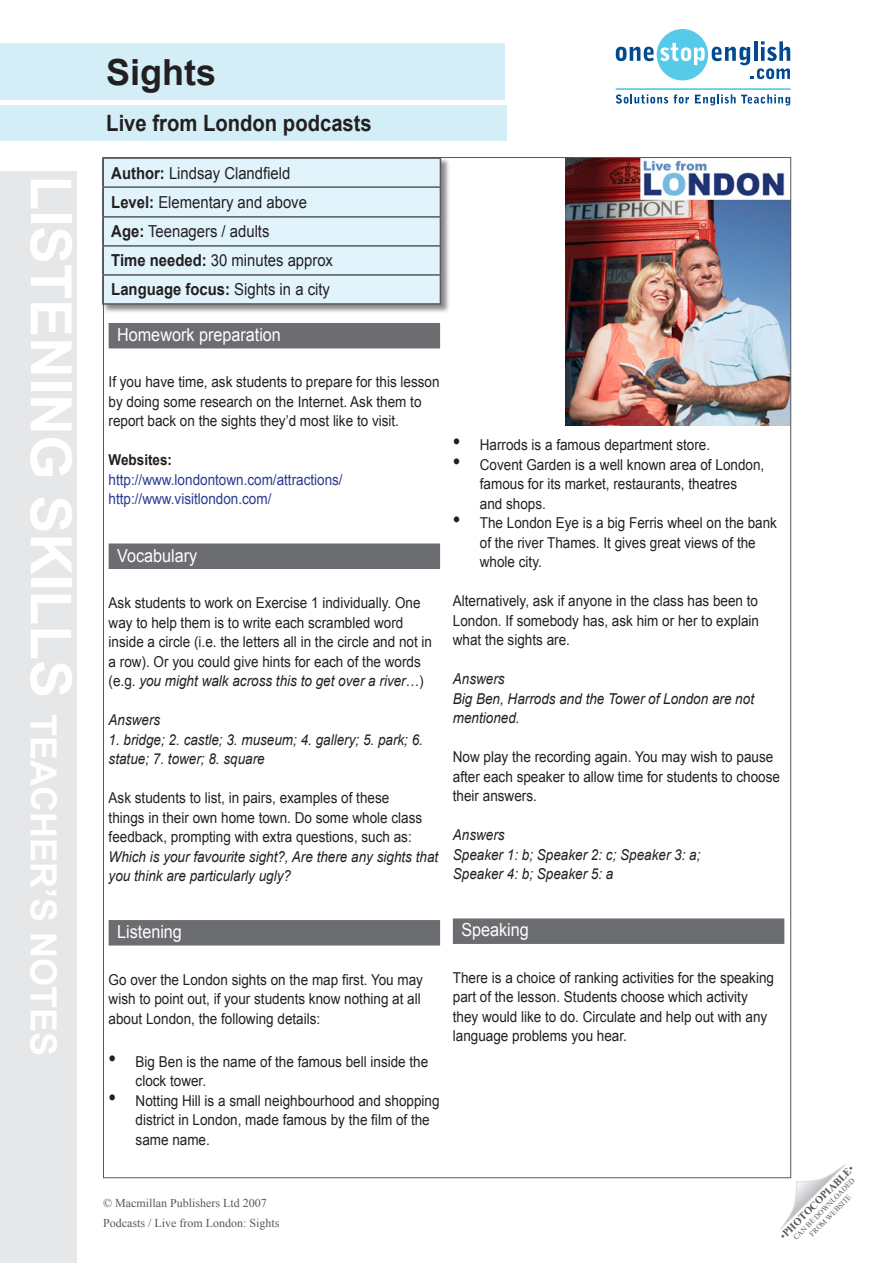
<style>
.page{position:relative;width:893px;height:1263px;background:#fff}
.page>*{position:absolute;margin:0;border:0;box-sizing:border-box;transform-origin:0 0}
.t1{font:700 57px "Arial";color:#fff}
.Title_in_blue_box{font:700 36px "Arial";color:#231f20}
.Title_in_blue_box-2{font:700 22.5px "Arial";color:#231f20;scale:.9 1}
.B_Head{font:18px "Arial";color:#fff;scale:.9 1}
.TG_notes{font:16.5px "Arial";color:#231f20;scale:.9 1}
.TG_notes-2{font:700 16.5px "Arial";color:#231f20;scale:.9 1}
.body_text{font:15px/19.5px "Arial";color:#231f20;scale:.9 1}
.body_text-2{font:italic 15px/19.5px "Arial";color:#231f20;scale:.9 1}
.body_text-3{font:15px "Arial";color:#273a8f;scale:.9 1}
.body_text-4{font:700 15px "Arial";color:#231f20;scale:.9 1}
.t2{font:12px "Times New Roman";color:#57585a}
.t3{font:700 10.5px "Times New Roman";color:#57585a}
.t4{font:7.5px "Times New Roman";color:#57585a}
.s1{font-size:36px}
.s2{font-weight:700}
.s3{font-weight:400}
.s4{font-style:italic}
.s5{font-size:24px}
</style>
<div class="page">
<svg style="left:780px;top:1164px;width:65px;height:65px"></svg>
<div style="left:109px;top:323px;width:331px;height:25px;background:#6c6d70"></div>
<div style="left:109px;top:543px;width:331px;height:26px;background:#6c6d70"></div>
<div style="left:109px;top:920px;width:331px;height:25px;background:#6c6d70"></div>
<div style="left:453px;top:918px;width:331px;height:26px;background:#6c6d70"></div>
<img style="left:566px;top:159px;width:223px;height:267px">
<div style="left:0;top:44px;width:505px;height:56px;background:#d4eef7"></div>
<div style="left:0;top:106px;width:506px;height:35px;background:#d4eef7"></div>
<div style="left:0;top:171px;width:77px;height:1092px;background:#e6e7e9"></div>
<div style="left:102px;top:157px;width:401px;height:184px;background:#231f20;opacity:.52"></div>
<div style="left:105px;top:159px;width:335px;height:144px;background:#e1f4fc"></div>
<hr style="left:102px;top:157px;width:339px;height:2px;background:#57585a">
<hr style="left:102px;top:159px;width:2px;height:27px;background:#57585a">
<hr style="left:102px;top:186px;width:339px;height:2px;background:#57585a">
<hr style="left:102px;top:188px;width:2px;height:28px;background:#57585a">
<hr style="left:102px;top:216px;width:339px;height:2px;background:#57585a">
<hr style="left:102px;top:218px;width:2px;height:27px;background:#57585a">
<hr style="left:102px;top:245px;width:339px;height:2px;background:#57585a">
<hr style="left:102px;top:247px;width:2px;height:27px;background:#57585a">
<hr style="left:102px;top:274px;width:339px;height:2px;background:#57585a">
<hr style="left:102px;top:276px;width:2px;height:27px;background:#57585a">
<svg style="left:440px;top:159px;width:1px;height:144px"></svg>
<hr style="left:102px;top:303px;width:339px;height:2px;background:#57585a">
<svg style="left:616px;top:29px;width:174px;height:51px"></svg>
<svg style="left:616px;top:94px;width:73px;height:10px"></svg>
<svg style="left:695px;top:94px;width:95px;height:12px"></svg>
<hr style="left:616px;top:88px;width:174px;height:2px;background:#55cae9">
<p class="t1" style="left:88px;top:175px;width:879px;rotate:90deg">LISTENING SKILLS <span class="s1">teacher’s notes</span></p>
<p class="Title_in_blue_box" style="left:106px;top:49px;width:112px">Sights</p>
<p class="Title_in_blue_box-2" style="left:106px;top:109px;width:297px">Live from London podcasts</p>
<p class="TG_notes" style="left:111px;top:162px;width:200px"><span class="s2">Author:</span> Lindsay Clandfield</p>
<p class="TG_notes" style="left:111px;top:191px;width:219px"><span class="s2">Level:</span> Elementary and above</p>
<p class="TG_notes" style="left:111px;top:221px;width:177px"><span class="s2">Age:</span> Teenagers / adults</p>
<p class="TG_notes" style="left:111px;top:250px;width:248px"><span class="s2">Time needed:</span> 30 minutes approx</p>
<p class="TG_notes-2" style="left:111px;top:279px;width:244px">Language focus: <span class="s3">Sights in a city</span></p>
<p class="B_Head" style="left:117px;top:323px;width:184px">Homework preparation</p>
<p class="body_text" style="left:109px;top:373px;width:369px">If you have time, ask students to prepare for this lesson by doing some research on the Internet. Ask them to report back on the sights they’d most like to visit.</p>
<p class="body_text-4" style="left:109px;top:450px;width:72px">Websites:</p>
<p class="body_text-3" style="left:109px;top:470px;width:262px">http://www.londontown.com/attractions/</p>
<p class="body_text-3" style="left:109px;top:489px;width:182px">http://www.visitlondon.com/</p>
<p class="B_Head" style="left:117px;top:543px;width:91px">Vocabulary</p>
<p class="body_text" style="left:109px;top:593px;width:361px">Ask students to work on Exercise 1 individually. One way to help them is to write each scrambled word inside a circle (i.e. the letters all in the circle and not in a row). Or you could give hints for each of the words (e.g. <span class="s4">you might walk across this to get over a river</span>…)</p>
<p class="body_text-2" style="left:109px;top:710px;width:59px">Answers</p>
<p class="body_text-2" style="left:109px;top:730px;width:351px">1. bridge; 2. castle; 3. museum; 4. gallery; 5. park; 6. statue; 7. tower; 8. square</p>
<p class="body_text" style="left:109px;top:788px;width:368px">Ask students to list, in pairs, examples of these<br>things in their own home town. Do some whole class feedback, prompting with extra questions, such as:<br><span class="s4">Which is your favourite sight?, Are there any sights that you think are particularly ugly?</span></p>
<p class="body_text" style="left:453px;top:435px;width:287px"><span class="s5">•</span> Harrods is a famous department store.</p>
<p class="body_text" style="left:480px;top:455px;width:317px;text-indent:-27px"><span class="s5">•</span> Covent Garden is a well known area of London, famous for its market, restaurants, theatres<br>and shops.</p>
<p class="body_text" style="left:480px;top:513px;width:332px;text-indent:-27px"><span class="s5">•</span> The London Eye is a big Ferris wheel on the bank of the river Thames. It gives great views of the whole city.</p>
<p class="body_text" style="left:453px;top:591px;width:342px;text-align:justify">Alternatively, ask if anyone in the class has been to London. If somebody has, ask him or her to explain what the sights are.</p>
<p class="body_text-2" style="left:453px;top:670px;width:59px">Answers</p>
<p class="body_text-2" style="left:453px;top:689px;width:336px">Big Ben, Harrods and the Tower of London are not mentioned.</p>
<p class="body_text" style="left:453px;top:747px;width:365px">Now play the recording again. You may wish to pause after each speaker to allow time for students to choose their answers.</p>
<p class="body_text-2" style="left:453px;top:826px;width:59px">Answers</p>
<p class="body_text-2" style="left:453px;top:845px;width:277px">Speaker 1: b; Speaker 2: c; Speaker 3: a;</p>
<p class="body_text-2" style="left:453px;top:865px;width:180px">Speaker 4: b; Speaker 5: a</p>
<p class="B_Head" style="left:117px;top:920px;width:74px">Listening</p>
<p class="body_text" style="left:109px;top:970px;width:351px">Go over the London sights on the map first. You may wish to point out, if your students know nothing at all about London, the following details:</p>
<p class="body_text" style="left:136px;top:1052px;width:327px;text-indent:-27px"><span class="s5">•</span> Big Ben is the name of the famous bell inside the clock tower.</p>
<p class="body_text" style="left:136px;top:1091px;width:339px;text-indent:-27px"><span class="s5">•</span> Notting Hill is a small neighbourhood and shopping district in London, made famous by the film of the same name.</p>
<p class="t2" style="left:103px;top:1195px;width:165px">© Macmillan Publishers Ltd 2007</p>
<p class="t2" style="left:103px;top:1215px;width:178px">Podcasts / Live from London: Sights</p>
<p class="B_Head" style="left:461px;top:918px;width:77px">Speaking</p>
<p class="body_text" style="left:453px;top:968px;width:358px">There is a choice of ranking activities for the speaking part of the lesson. Students choose which activity they would like to do. Circulate and help out with any language problems you hear.</p>
<p class="t3" style="left:777px;top:1232px;width:101px;rotate:-45deg"><span class="s3">•</span>PHOTOCOPIABLE<span class="s3">•</span></p>
<p class="t4" style="left:791px;top:1235px;width:85px;rotate:-45deg">CAN BE DOWNLOADED</p>
<p class="t4" style="left:807px;top:1231px;width:57px;rotate:-45deg">FROM WEBSITE</p>
</div>
